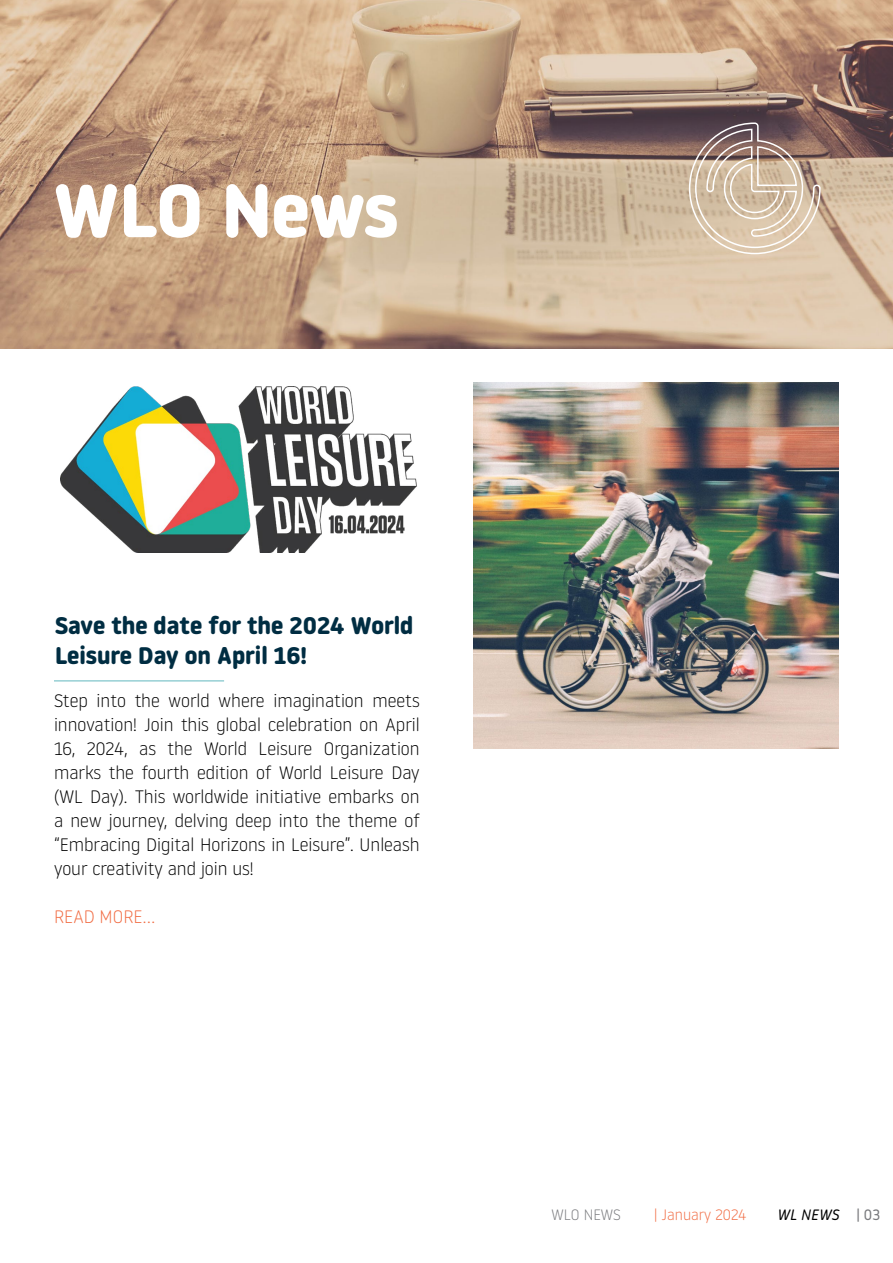
<style>
.page{position:relative;width:893px;height:1263px;background:#fff}
.page>*{position:absolute;margin:0;border:0;box-sizing:border-box;transform-origin:0 0}
.t1{font:700 75px "Noway Round";color:#fff}
.t2{font:700 24px/30px "Noway Round";color:#002d42}
.t3{font:300 18px/24px "Noway Round";color:#000;text-align:justify}
.t4{font:300 18px "Noway Round";color:#f16c43}
.t5{font:300 15px "Noway Round";color:#f16c43}
.t6{font:italic 15px "Noway Round";color:#000}
.t7{font:300 15px "Noway Round";color:#797a7d}
.s1{font-style:normal;color:#797a7d}
</style>
<div class="page">
<img style="left:0;top:0;width:893px;height:349px">
<svg style="left:688px;top:122px;width:133px;height:133px;background:#c0ab9a"></svg>
<img style="left:61px;top:387px;width:356px;height:166px">
<hr style="left:54px;top:680px;width:170px;height:2px;background:#96cfd4">
<img style="left:473px;top:383px;width:366px;height:365px">
<h1 class="t1" style="left:53px;top:167px;width:346px">WLO News</h1>
<h2 class="t2" style="left:55px;top:610px;width:360px">Save the date for the 2024 World<br>Leisure Day on April 16!</h2>
<p class="t3" style="left:54px;top:688px;width:367px">Step into the world where imagination meets innovation! Join this global celebration on April 16, 2024, as the World Leisure Organization marks the fourth edition of World Leisure Day (WL Day). This worldwide initiative embarks on a new journey, delving deep into the theme of “Embracing Digital Horizons in Leisure”. Unleash your creativity and join us!</p>
<p class="t4" style="left:54px;top:905px;width:103px">READ MORE...</p>
<p class="t7" style="left:552px;top:1204px;width:71px">WLO NEWS</p>
<p class="t5" style="left:654px;top:1204px;width:94px">| January 2024</p>
<p class="t6" style="left:777px;top:1204px;width:105px">WL NEWS <span class="s1">| 03</span></p>
</div>
